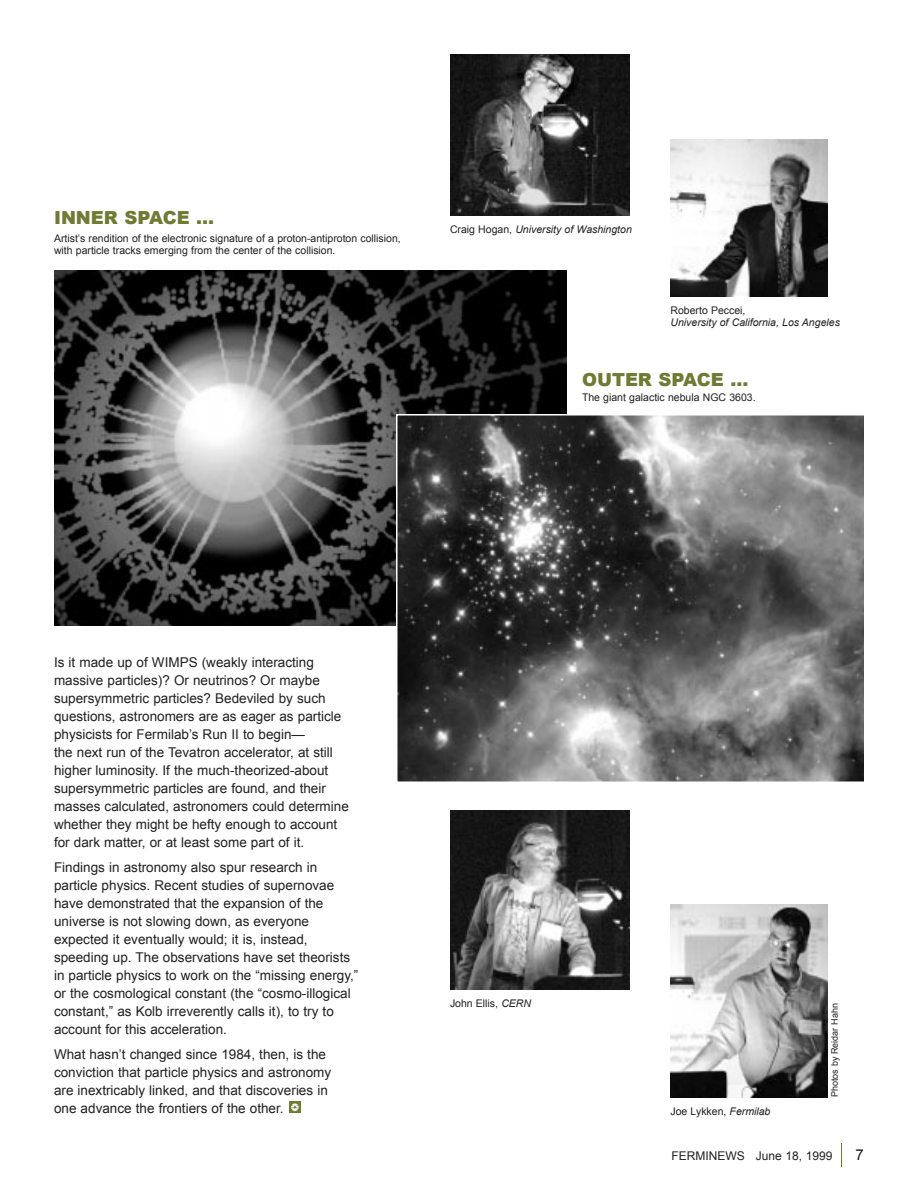
<style>
.page{position:relative;width:918px;height:1188px;background:#fff}
.page>*{position:absolute;margin:0;border:0;box-sizing:border-box;transform-origin:0 0}
.t1{font:900 18px "Arial";color:#707a33}
.t2{font:15px "Arial";color:#231f20}
.t3{font:13.5px/18px "Arial";color:#231f20}
.t4{font:12px "Arial";color:#231f20}
.t5{font:10.5px/12px "Arial";color:#231f20}
.t6{font:italic 10.5px "Arial";color:#231f20}
.t7{font:9px "Arial";color:#231f20}
.s1{font-style:normal}
.s2{font-style:italic}
</style>
<div class="page">
<svg style="left:841px;top:1143px;width:1px;height:24px"></svg>
<div style="left:289px;top:1102px;width:12px;height:11px;background:#707a33"></div>
<svg style="left:291px;top:1103px;width:8px;height:8px"></svg>
<img style="left:54px;top:270px;width:513px;height:356px">
<img style="left:399px;top:417px;width:464px;height:363px">
<div style="left:396px;top:414px;width:470px;height:369px;border:2px solid #fff"></div>
<img style="left:450px;top:810px;width:180px;height:180px">
<img style="left:670px;top:904px;width:158px;height:194px">
<img style="left:670px;top:140px;width:158px;height:157px">
<img style="left:450px;top:54px;width:180px;height:162px">
<h1 class="t1" style="left:54px;top:212px;width:162px">INNER SPACE …</h1>
<p class="t5" style="left:54px;top:234px;width:348px">Artist’s rendition of the electronic signature of a proton-antiproton collision, with particle tracks emerging from the center of the collision.</p>
<p class="t6" style="left:450px;top:225px;width:183px"><span class="s1">Craig Hogan,</span> University of Washington</p>
<p class="t5" style="left:671px;top:305px;width:76px">Roberto Peccei,</p>
<p class="t6" style="left:671px;top:318px;width:171px">University of California, Los Angeles</p>
<h1 class="t1" style="left:582px;top:374px;width:168px">OUTER SPACE …</h1>
<p class="t5" style="left:582px;top:393px;width:175px">The giant galactic nebula NGC 3603.</p>
<p class="t3" style="left:54px;top:655px;width:296px">Is it made up of WIMPS (weakly interacting massive particles)? Or neutrinos? Or maybe supersymmetric particles? Bedeviled by such questions, astronomers are as eager as particle physicists for Fermilab’s Run II to begin—<br>the next run of the Tevatron accelerator, at still higher luminosity. If the much-theorized-about supersymmetric particles are found, and their masses calculated, astronomers could determine whether they might be hefty enough to account for dark matter, or at least some part of it.</p>
<p class="t3" style="left:54px;top:860px;width:306px">Findings in astronomy also spur research in particle physics. Recent studies of supernovae have demonstrated that the expansion of the universe is not slowing down, as everyone expected it eventually would; it is, instead, speeding up. The observations have set theorists in particle physics to work on the “missing energy,” or the cosmological constant (the “cosmo-illogical constant,” as Kolb irreverently calls it), to try to account for this acceleration.</p>
<p class="t3" style="left:54px;top:1047px;width:279px">What hasn’t changed since 1984, then, is the conviction that particle physics and astronomy are inextricably linked, and that discoveries in one advance the frontiers of the other.</p>
<p class="t5" style="left:450px;top:998px;width:83px">John Ellis, <span class="s2">CERN</span></p>
<p class="t5" style="left:671px;top:1106px;width:101px">Joe Lykken, <span class="s2">Fermilab</span></p>
<p class="t7" style="left:832px;top:1097px;width:95px;rotate:-90deg">Photos by Reidar Hahn</p>
<p class="t4" style="left:671px;top:1152px;width:163px">FERMINEWS June 18, 1999</p>
<p class="t2" style="left:856px;top:1150px;width:10px">7</p>
</div>
